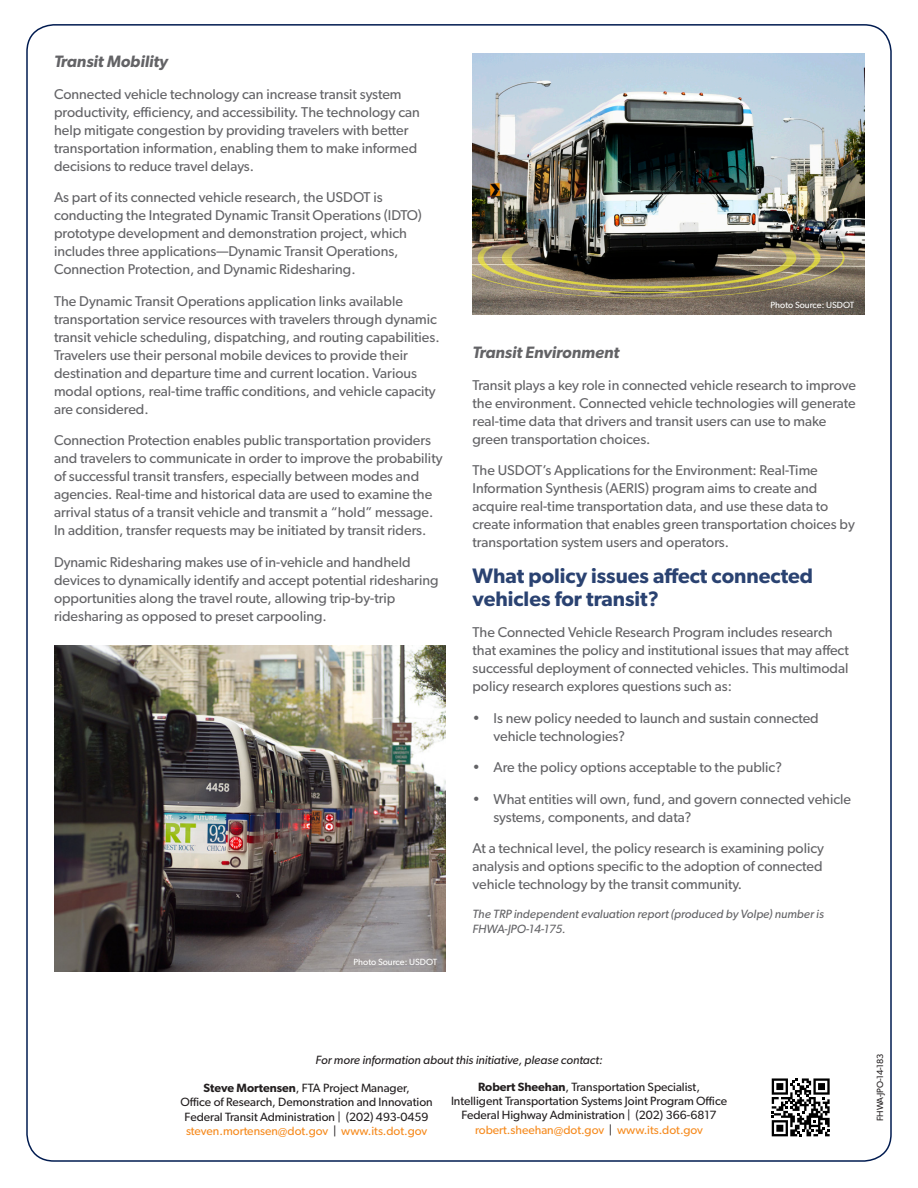
<style>
.page{position:relative;width:918px;height:1188px;background:#fff}
.page>*{position:absolute;margin:0;border:0;box-sizing:border-box;transform-origin:0 0}
.Body_Text{font:600 21px/22.5px "Gibson";color:#2a4271}
.Heading_Level_2{font:italic 600 16.5px "Gibson";color:#636366}
.Body_Text-2{font:14.25px/18px "Gibson";color:#636366}
.t1{font:12px/14.4px "Gibson";color:#231f20;text-align:center}
.Sidebar_Body{font:italic 12px/15px "Gibson";color:#636366}
.t2{font:italic 12px "Gibson";color:#231f20}
.Body_Text-3{font:9px "Gibson";color:#fff}
.t3{font:9px "Gibson";letter-spacing:-.02em;color:#231f20}
.s1{font-weight:600}
.s2{color:#f68b1f}
</style>
<div class="page">
<img style="left:54px;top:646px;width:392px;height:326px">
<img style="left:472px;top:54px;width:392px;height:261px">
<svg style="left:772px;top:1078px;width:58px;height:58px"></svg>
<p class="Heading_Level_2" style="left:54px;top:52px;width:115px">Transit Mobility</p>
<p class="Body_Text-2" style="left:54px;top:85px;width:367px">Connected vehicle technology can increase transit system productivity, efficiency, and accessibility. The technology can help mitigate congestion by providing travelers with better transportation information, enabling them to make informed decisions to reduce travel delays.</p>
<p class="Body_Text-2" style="left:54px;top:188px;width:369px">As part of its connected vehicle research, the USDOT is conducting the Integrated Dynamic Transit Operations (IDTO) prototype development and demonstration project, which includes three applications—Dynamic Transit Operations, Connection Protection, and Dynamic Ridesharing.</p>
<p class="Body_Text-2" style="left:54px;top:292px;width:387px">The Dynamic Transit Operations application links available transportation service resources with travelers through dynamic transit vehicle scheduling, dispatching, and routing capabilities.<br>Travelers use their personal mobile devices to provide their destination and departure time and current location. Various modal options, real-time traffic conditions, and vehicle capacity are considered.</p>
<p class="Body_Text-2" style="left:54px;top:431px;width:390px">Connection Protection enables public transportation providers and travelers to communicate in order to improve the probability of successful transit transfers, especially between modes and agencies. Real-time and historical data are used to examine the arrival status of a transit vehicle and transmit a “hold” message.<br>In addition, transfer requests may be initiated by transit riders.</p>
<p class="Body_Text-2" style="left:54px;top:553px;width:386px">Dynamic Ridesharing makes use of in-vehicle and handheld devices to dynamically identify and accept potential ridesharing opportunities along the travel route, allowing trip-by-trip ridesharing as opposed to preset carpooling.</p>
<p class="Body_Text-3" style="left:354px;top:956px;width:85px">Photo Source: USDOT</p>
<p class="Body_Text-3" style="left:771px;top:299px;width:85px">Photo Source: USDOT</p>
<p class="Heading_Level_2" style="left:472px;top:343px;width:148px">Transit Environment</p>
<p class="Body_Text-2" style="left:472px;top:376px;width:385px">Transit plays a key role in connected vehicle research to improve the environment. Connected vehicle technologies will generate real-time data that drivers and transit users can use to make green transportation choices.</p>
<p class="Body_Text-2" style="left:472px;top:461px;width:384px">The USDOT’s Applications for the Environment: Real-Time Information Synthesis (AERIS) program aims to create and acquire real-time transportation data, and use these data to create information that enables green transportation choices by transportation system users and operators.</p>
<p class="Body_Text" style="left:472px;top:564px;width:342px">What policy issues affect connected vehicles for transit?</p>
<p class="Body_Text-2" style="left:472px;top:623px;width:378px">The Connected Vehicle Research Program includes research that examines the policy and institutional issues that may affect successful deployment of connected vehicles. This multimodal policy research explores questions such as:</p>
<p class="Body_Text-2" style="left:494px;top:709px;width:327px;text-indent:-21px">• Is new policy needed to launch and sustain connected vehicle technologies?</p>
<p class="Body_Text-2" style="left:472px;top:758px;width:311px">• Are the policy options acceptable to the public?</p>
<p class="Body_Text-2" style="left:494px;top:790px;width:359px;text-indent:-21px">• What entities will own, fund, and govern connected vehicle systems, components, and data?</p>
<p class="Body_Text-2" style="left:472px;top:839px;width:353px;text-align:justify">At a technical level, the policy research is examining policy analysis and options specific to the adoption of connected vehicle technology by the transit community.</p>
<p class="Sidebar_Body" style="left:472px;top:906px;width:353px">The TRP independent evaluation report (produced by Volpe) number is<br>FHWA-JPO-14-175.</p>
<p class="t2" style="left:315px;top:1052px;width:289px">For more information about this initiative, please contact:</p>
<p class="t1" style="left:180px;top:1081px;width:254px"><span class="s1">Steve Mortensen</span>, FTA Project Manager,<br>Office of Research, Demonstration and Innovation</p>
<p class="t1" style="left:185px;top:1109px;width:245px;text-align:left">Federal Transit Administration | (202) 493-0459 <span class="s2">steven.mortensen@dot.gov</span> | <span class="s2">www.its.dot.gov</span></p>
<p class="t1" style="left:451px;top:1079px;width:278px"><span class="s1">Robert Sheehan</span>, Transportation Specialist, Intelligent Transportation Systems Joint Program Office Federal Highway Administration | (202) 366-6817 <span class="s2">robert.sheehan@dot.gov</span> | <span class="s2">www.its.dot.gov</span></p>
<p class="t3" style="left:875px;top:1121px;width:69px;rotate:-90deg">FHWA-JPO-14-183</p>
</div>
